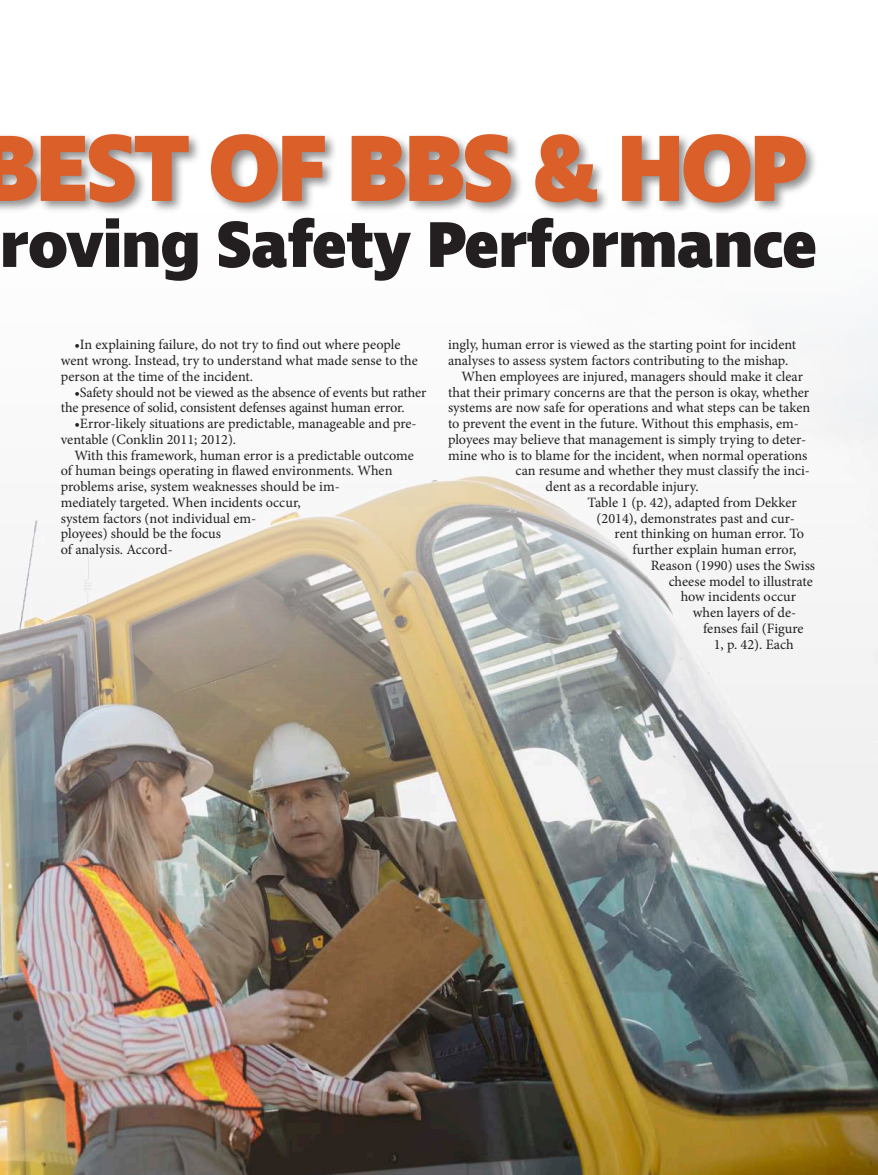
<style>
.page{position:relative;width:878px;height:1175px;background:#fff}
.page>*{position:absolute;margin:0;border:0;box-sizing:border-box;transform-origin:0 0}
.t1{font:800 96px "Ingra";letter-spacing:-.03em;color:#da5f28}
.t2{font:800 66px "Ingra";letter-spacing:-.01em;color:#231f20}
.t3{font:14.25px/15.8px "Minion Pro";letter-spacing:-.005em;color:#231f20}
</style>
<div class="page">
<img style="left:0;top:306px;width:878px;height:868px">
<div style="left:0;top:131px;width:818px;height:84px;background:#231f20;opacity:.5"></div>
<h1 class="t1" style="left:-22px;top:107px;width:828px">BEST OF BBS &amp; HOP</h1>
<h2 class="t2" style="left:0;top:202px;width:818px">roving Safety Performance</h2>
<p class="t3" style="left:61px;top:337px;width:358px;text-indent:13px">•In explaining failure, do not try to find out where people went wrong. Instead, try to understand what made sense to the person at the time of the incident.</p>
<p class="t3" style="left:61px;top:384px;width:367px;text-indent:13px">•Safety should not be viewed as the absence of events but rather the presence of solid, consistent defenses against human error.</p>
<p class="t3" style="left:61px;top:416px;width:357px;text-indent:13px">•Error-likely situations are predictable, manageable and pre&shy;ventable (Conklin 2011; 2012).</p>
<p class="t3" style="left:61px;top:447px;width:354px;text-indent:13px">With this framework, human error is a predictable outcome of human beings operating in flawed environments. When problems arise, system weaknesses should be im-<br>mediately targeted. When incidents occur,<br>system factors (not individual em-<br>ployees) should be the focus<br>of analysis. Accord-</p>
<p class="t3" style="left:448px;top:337px;width:350px">ingly, human error is viewed as the starting point for incident</p>
<p class="t3" style="left:448px;top:353px;width:342px">analyses to assess system factors contributing to the mishap.</p>
<p class="t3" style="left:461px;top:368px;width:343px">When employees are injured, managers should make it clear</p>
<p class="t3" style="left:448px;top:384px;width:363px">that their primary concerns are that the person is okay, whether</p>
<p class="t3" style="left:448px;top:400px;width:364px">systems are now safe for operations and what steps can be taken</p>
<p class="t3" style="left:448px;top:416px;width:352px">to prevent the event in the future. Without this emphasis, em-</p>
<p class="t3" style="left:448px;top:431px;width:359px">ployees may believe that management is simply trying to deter-</p>
<p class="t3" style="left:448px;top:447px;width:361px">mine who is to blame for the incident, when normal operations</p>
<p class="t3" style="left:515px;top:463px;width:296px">can resume and whether they must classify the inci-</p>
<p class="t3" style="left:545px;top:479px;width:154px">dent as a recordable injury.</p>
<p class="t3" style="left:587px;top:494px;width:211px">Table 1 (p. 42), adapted from Dekker</p>
<p class="t3" style="left:596px;top:510px;width:200px">(2014), demonstrates past and cur-</p>
<p class="t3" style="left:614px;top:526px;width:191px">rent thinking on human error. To</p>
<p class="t3" style="left:632px;top:542px;width:165px">further explain human error,</p>
<p class="t3" style="left:650px;top:557px;width:166px">Reason (1990) uses the Swiss</p>
<p class="t3" style="left:668px;top:573px;width:146px">cheese model to illustrate</p>
<p class="t3" style="left:680px;top:589px;width:117px">how incidents occur</p>
<p class="t3" style="left:692px;top:604px;width:105px">when layers of de-</p>
<p class="t3" style="left:703px;top:620px;width:102px">fenses fail (Figure</p>
<p class="t3" style="left:713px;top:636px;width:82px">1, p. 42). Each</p>
</div>
